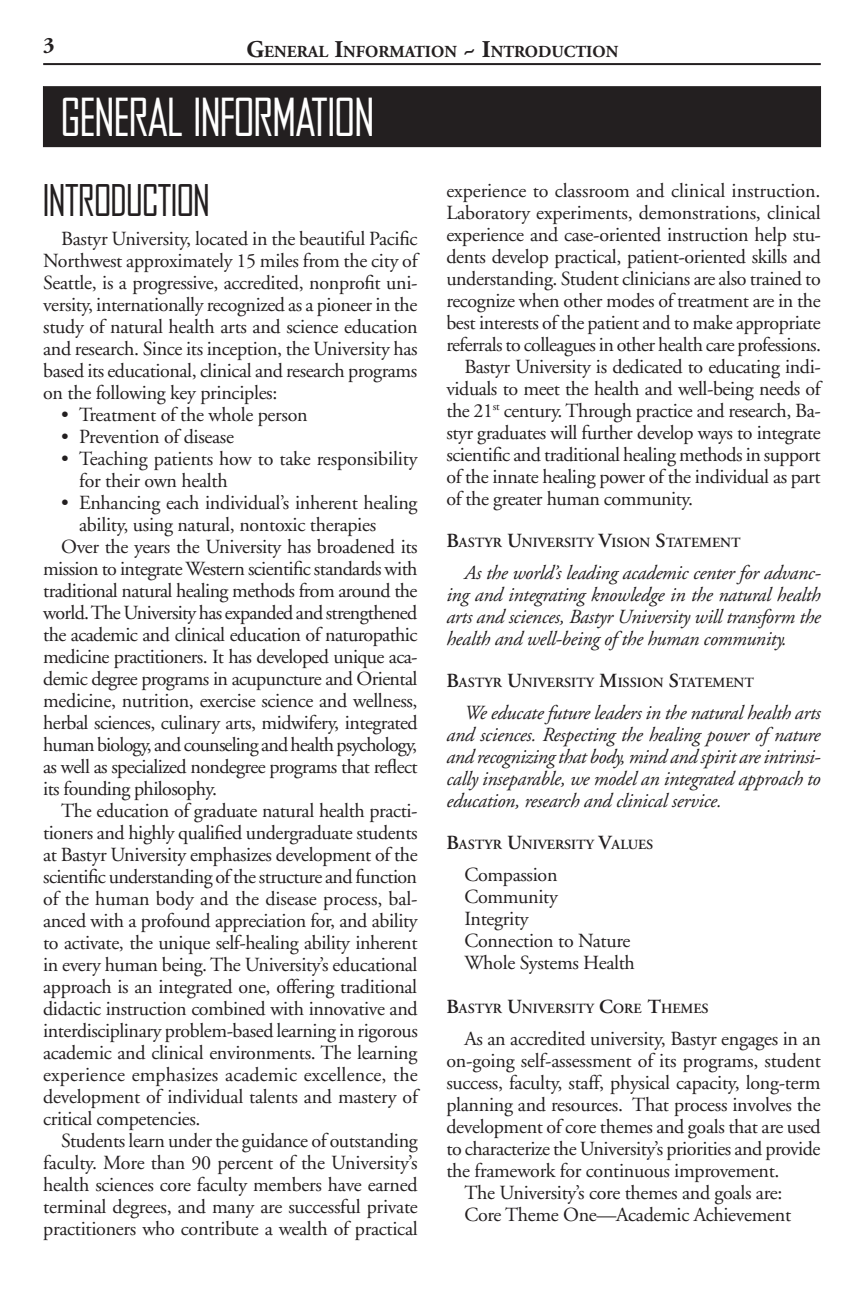
<style>
.page{position:relative;width:864px;height:1296px;background:#fff}
.page>*{position:absolute;margin:0;border:0;box-sizing:border-box;transform-origin:0 0}
.t1{font:48px "OPTI Agency Gothic";color:#fff}
.t2{font:40px "OPTI Agency Gothic";color:#231f20}
.t3{font:700 22px "Adobe Garamond";color:#231f20}
.t4{font:20px/22px "Adobe Garamond";letter-spacing:-.02em;color:#231f20}
.t5{font:italic 20px/22px "Adobe Garamond";letter-spacing:-.015em;color:#231f20;text-align:justify}
.t6{font:20px "Adobe Garamond";letter-spacing:-.04em;color:#231f20}
.t7{font:20px "Adobe Garamond";letter-spacing:.005em;color:#231f20}
.t8{font:700 16.8px "Adobe Garamond";color:#231f20}
.t9{font:600 14px "Adobe Garamond";color:#231f20}
.s1{font-size:24px}
.s2{font-size:20px}
</style>
<div class="page">
<hr style="left:43px;top:63px;width:778px;height:2px;background:#231f20">
<div style="left:43px;top:87px;width:778px;height:60px;background:#231f20"></div>
<div style="left:43px;top:86px;width:778px;height:61px;border:1px solid #231f20"></div>
<p class="t3" style="left:43px;top:33px;width:13px">3</p>
<p class="t8" style="left:247px;top:42px;width:373px"><span class="s1">G</span>ENERAL <span class="s1">I</span>NFORMATION <span class="s1">~ I</span>NTRODUCTION</p>
<h1 class="t1" style="left:61px;top:87px;width:314px">GENERAL INFORMATION</h1>
<h2 class="t2" style="left:43px;top:174px;width:168px">INTRODUCTION</h2>
<p class="t4" style="left:43px;top:228px;width:376px;text-align:justify;text-indent:18px">Bastyr University, located in the beautiful Pacific Northwest approximately 15 miles from the city of Seattle, is a progressive, accredited, nonprofit uni&shy;versity, internationally recognized as a pioneer in the study of natural health arts and science education and research. Since its inception, the University has based its educational, clinical and research programs on the following key principles:</p>
<p class="t4" style="left:61px;top:404px;width:248px">• Treatment of the whole person</p>
<p class="t4" style="left:61px;top:426px;width:174px">• Prevention of disease</p>
<p class="t4" style="left:79px;top:448px;width:340px;text-indent:-18px">• Teaching patients how to take responsibility for their own health</p>
<p class="t4" style="left:61px;top:492px;width:358px">• Enhancing each individual’s inherent healing</p>
<p class="t4" style="left:79px;top:514px;width:299px">ability, using natural, nontoxic therapies</p>
<p class="t4" style="left:61px;top:536px;width:358px">Over the years the University has broadened its</p>
<p class="t4" style="left:43px;top:558px;width:376px">mission to integrate Western scientific standards with</p>
<p class="t4" style="left:43px;top:580px;width:376px">traditional natural healing methods from around the</p>
<p class="t4" style="left:43px;top:602px;width:376px">world. The University has expanded and strengthened</p>
<p class="t4" style="left:43px;top:624px;width:376px">the academic and clinical education of naturopathic</p>
<p class="t4" style="left:43px;top:646px;width:376px">medicine practitioners. It has developed unique aca-</p>
<p class="t4" style="left:43px;top:668px;width:376px">demic degree programs in acupuncture and Oriental</p>
<p class="t4" style="left:43px;top:690px;width:376px">medicine, nutrition, exercise science and wellness,</p>
<p class="t4" style="left:43px;top:712px;width:376px">herbal sciences, culinary arts, midwifery, integrated</p>
<p class="t6" style="left:43px;top:734px;width:376px">human biology, and counseling and health psychology,</p>
<p class="t4" style="left:43px;top:756px;width:376px">as well as specialized nondegree programs that reflect</p>
<p class="t4" style="left:43px;top:778px;width:175px">its founding philosophy.</p>
<p class="t4" style="left:61px;top:800px;width:358px">The education of graduate natural health practi-</p>
<p class="t4" style="left:43px;top:822px;width:376px">tioners and highly qualified undergraduate students</p>
<p class="t4" style="left:43px;top:844px;width:376px">at Bastyr University emphasizes development of the</p>
<p class="t4" style="left:43px;top:866px;width:375px">scientific understanding of the structure and function</p>
<p class="t4" style="left:43px;top:888px;width:376px">of the human body and the disease process, bal-</p>
<p class="t4" style="left:43px;top:910px;width:376px">anced with a profound appreciation for, and ability</p>
<p class="t4" style="left:43px;top:932px;width:376px">to activate, the unique self-healing ability inherent</p>
<p class="t4" style="left:43px;top:954px;width:376px">in every human being. The University’s educational</p>
<p class="t4" style="left:43px;top:976px;width:376px">approach is an integrated one, offering traditional</p>
<p class="t4" style="left:43px;top:998px;width:376px">didactic instruction combined with innovative and</p>
<p class="t4" style="left:43px;top:1020px;width:376px">interdisciplinary problem-based learning in rigorous</p>
<p class="t4" style="left:43px;top:1042px;width:376px">academic and clinical environments. The learning</p>
<p class="t7" style="left:43px;top:1064px;width:376px">experience emphasizes academic excellence, the</p>
<p class="t4" style="left:43px;top:1086px;width:376px">development of individual talents and mastery of</p>
<p class="t4" style="left:43px;top:1108px;width:159px">critical competencies.</p>
<p class="t4" style="left:61px;top:1130px;width:358px">Students learn under the guidance of outstanding</p>
<p class="t4" style="left:43px;top:1152px;width:376px">faculty. More than 90 percent of the University’s</p>
<p class="t4" style="left:43px;top:1174px;width:376px">health sciences core faculty members have earned</p>
<p class="t4" style="left:43px;top:1196px;width:376px">terminal degrees, and many are successful private</p>
<p class="t4" style="left:43px;top:1218px;width:376px">practitioners who contribute a wealth of practical</p>
<p class="t4" style="left:446px;top:180px;width:376px">experience to classroom and clinical instruction.</p>
<p class="t4" style="left:446px;top:202px;width:376px">Laboratory experiments, demonstrations, clinical</p>
<p class="t4" style="left:446px;top:224px;width:376px">experience and case-oriented instruction help stu-</p>
<p class="t4" style="left:446px;top:246px;width:376px">dents develop practical, patient-oriented skills and</p>
<p class="t4" style="left:446px;top:268px;width:376px">understanding. Student clinicians are also trained to</p>
<p class="t4" style="left:446px;top:290px;width:376px">recognize when other modes of treatment are in the</p>
<p class="t4" style="left:446px;top:312px;width:376px">best interests of the patient and to make appropriate</p>
<p class="t4" style="left:446px;top:334px;width:376px">referrals to colleagues in other health care professions.</p>
<p class="t4" style="left:464px;top:356px;width:358px">Bastyr University is dedicated to educating indi-</p>
<p class="t4" style="left:446px;top:378px;width:376px">viduals to meet the health and well-being needs of</p>
<p class="t4" style="left:446px;top:400px;width:376px">the 21<sup>st</sup> century. Through practice and research, Ba-</p>
<p class="t4" style="left:446px;top:422px;width:376px">styr graduates will further develop ways to integrate</p>
<p class="t4" style="left:446px;top:444px;width:376px">scientific and traditional healing methods in support</p>
<p class="t4" style="left:446px;top:466px;width:376px">of the innate healing power of the individual as part</p>
<p class="t4" style="left:446px;top:488px;width:248px">of the greater human community.</p>
<p class="t9" style="left:446px;top:535px;width:296px"><span class="s2">B</span>ASTYR <span class="s2">U</span>NIVERSITY <span class="s2">V</span>ISION <span class="s2">S</span>TATEMENT</p>
<p class="t5" style="left:446px;top:562px;width:376px;text-indent:18px">As the world’s leading academic center for advanc&shy;ing and integrating knowledge in the natural health arts and sciences, Bastyr University will transform the health and well-being of the human community.</p>
<p class="t9" style="left:446px;top:675px;width:309px"><span class="s2">B</span>ASTYR <span class="s2">U</span>NIVERSITY <span class="s2">M</span>ISS ION <span class="s2">S</span>TATEMENT</p>
<p class="t5" style="left:446px;top:702px;width:376px;text-indent:18px">We educate future leaders in the natural health arts and sciences. Respecting the healing power of nature and recognizing that body, mind and spirit are intrinsi&shy;cally inseparable, we model an integrated approach to education, research and clinical service.</p>
<p class="t9" style="left:446px;top:837px;width:207px"><span class="s2">B</span>AS TYR <span class="s2">U</span>NIVERSITY <span class="s2">V</span>ALUES</p>
<p class="t4" style="left:464px;top:864px;width:172px">Compassion<br>Community<br>Integrity<br>Connection to Nature<br>Whole Systems Health</p>
<p class="t9" style="left:446px;top:1001px;width:263px"><span class="s2">B</span>ASTYR <span class="s2">U</span>NIVERSITY <span class="s2">C</span>ORE <span class="s2">T</span>HEMES</p>
<p class="t4" style="left:464px;top:1029px;width:358px">As an accredited university, Bastyr engages in an</p>
<p class="t4" style="left:446px;top:1051px;width:376px">on-going self-assessment of its programs, student</p>
<p class="t4" style="left:446px;top:1073px;width:376px">success, faculty, staff, physical capacity, long-term</p>
<p class="t4" style="left:446px;top:1095px;width:376px">planning and resources. That process involves the</p>
<p class="t4" style="left:446px;top:1117px;width:376px">development of core themes and goals that are used</p>
<p class="t4" style="left:446px;top:1139px;width:376px">to characterize the University’s priorities and provide</p>
<p class="t4" style="left:446px;top:1161px;width:335px">the framework for continuous improvement.</p>
<p class="t4" style="left:464px;top:1183px;width:320px">The University’s core themes and goals are:</p>
<p class="t4" style="left:464px;top:1205px;width:328px">Core Theme One—Academic Achievement</p>
</div>
